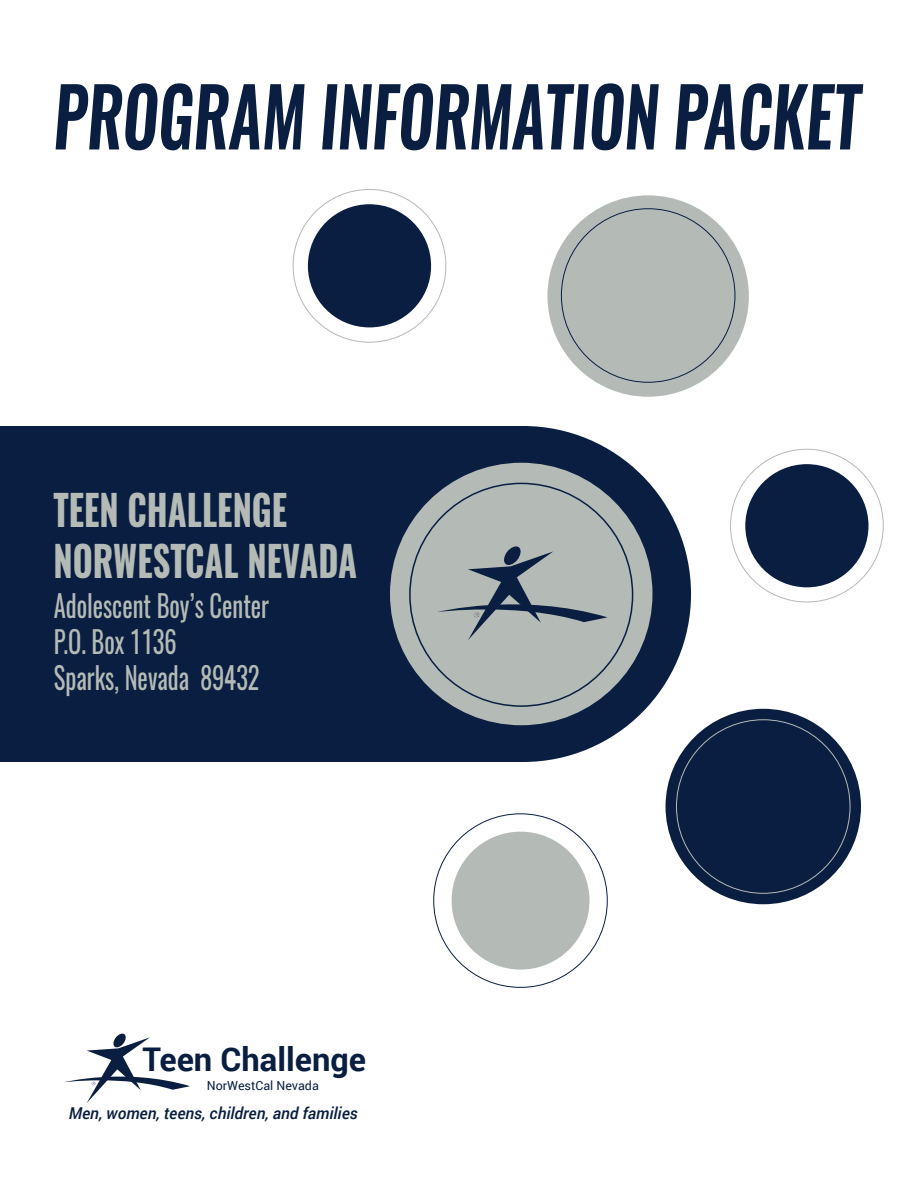
<style>
.page{position:relative;width:918px;height:1188px;background:#fff}
.page>*{position:absolute;margin:0;border:0;box-sizing:border-box;transform-origin:0 0}
.t1{font:italic 600 80.7px "Oswald";color:#091e40;scale:.77 1}
.t2{font:700 42px/50.4px "Oswald";color:#b4bab6;scale:.82 1}
.t3{font:700 32.7px "Roboto";color:#091e40}
.t4{font:30px/36px "Oswald";color:#b4bab6;scale:.82 1}
.t5{font:italic 500 16.35px "Roboto";color:#091e40}
.t6{font:12.45px "Roboto";color:#091e40}
</style>
<div class="page">
<div style="left:548px;top:195px;width:201px;height:202px;background:#b4bab6;border-radius:50%"></div>
<div style="left:666px;top:709px;width:195px;height:195px;background:#091e40;border-radius:50%"></div>
<div style="left:745px;top:464px;width:123px;height:123px;background:#091e40;border-radius:50%"></div>
<div style="left:452px;top:832px;width:138px;height:138px;background:#b4bab6;border-radius:50%"></div>
<svg style="left:0;top:426px;width:691px;height:336px;background:#192d4d"></svg>
<div style="left:390px;top:463px;width:262px;height:262px;background:#b4bab6;border-radius:50%"></div>
<div style="left:308px;top:204px;width:123px;height:123px;background:#091e40;border-radius:50%"></div>
<svg style="left:438px;top:546px;width:170px;height:94px"></svg>
<svg style="left:64px;top:1033px;width:126px;height:70px"></svg>
<h1 class="t1" style="left:53px;top:60px;width:1049px">PROGRAM INFORMATION PACKET</h1>
<h2 class="t2" style="left:53px;top:486px;width:372px">TEEN CHALLENGE<br>NORWESTCAL NEVADA</h2>
<p class="t4" style="left:54px;top:588px;width:264px">Adolescent Boy’s Center<br>P.O. Box 1136<br>Sparks, Nevada 89432</p>
<p class="t3" style="left:142px;top:1036px;width:225px">Teen Challenge</p>
<p class="t5" style="left:69px;top:1101px;width:291px">Men, women, teens, children, and families</p>
<p class="t6" style="left:207px;top:1076px;width:114px">NorWestCal Nevada</p>
</div>
